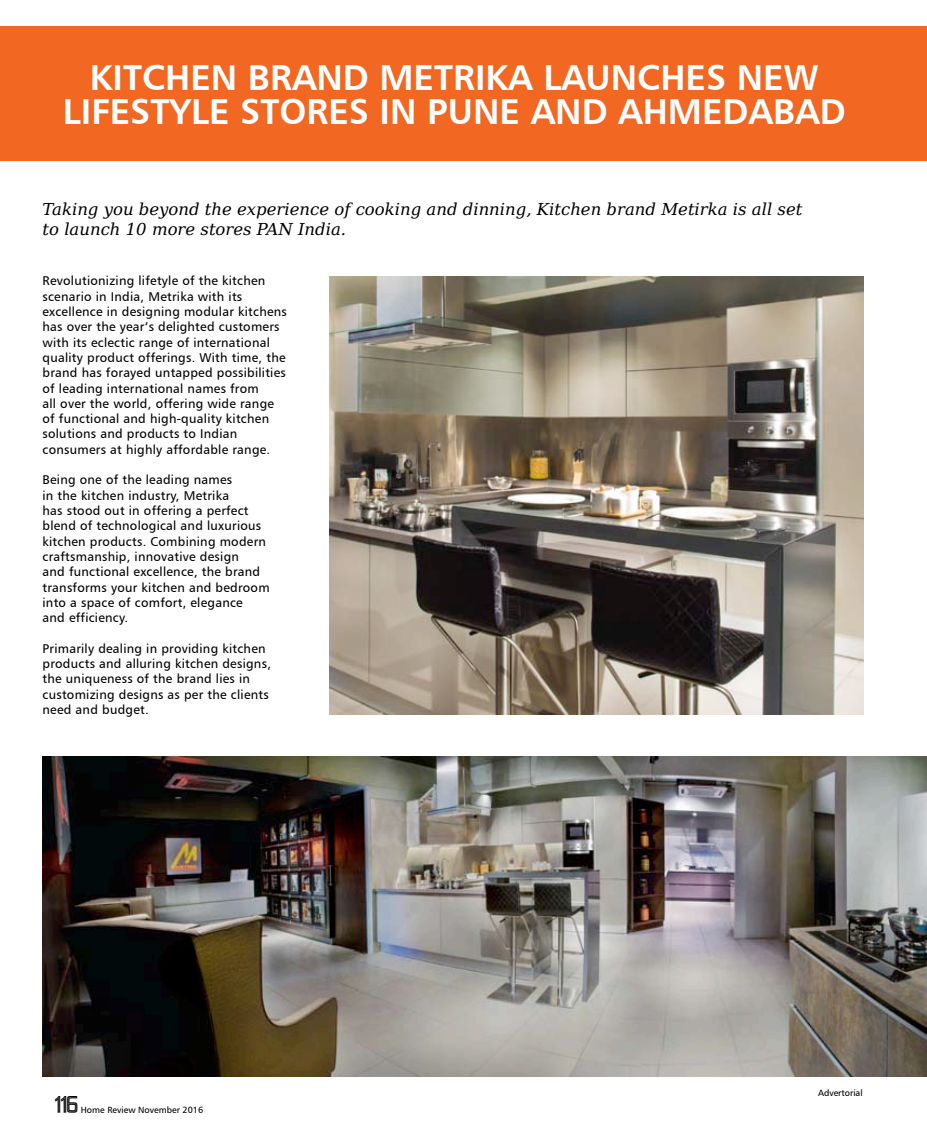
<style>
.page{position:relative;width:927px;height:1140px;background:#fff}
.page>*{position:absolute;margin:0;border:0;box-sizing:border-box;transform-origin:0 0}
.t1{font:36px/34.5px "Humanist 777 BT Bold B";color:#fff;text-align:center}
.t2{font:18px "Perforama";color:#000}
.t3{font:italic 16.5px/19.8px "DejaVu Serif";color:#000}
.t4{font:12.75px/15.3px "Humanist 777 BT Roman B";letter-spacing:.02em;color:#000}
.t5{font:9px "Humanist 777 BT Roman B";color:#000}
</style>
<div class="page">
<img style="left:330px;top:277px;width:533px;height:438px">
<img style="left:43px;top:756px;width:884px;height:320px">
<div style="left:0;top:26px;width:927px;height:135px;background:#f26721"></div>
<h1 class="t1" style="left:63px;top:59px;width:784px">KITCHEN BRAND METRIKA LAUNCHES NEW<br>LIFESTYLE STORES IN PUNE AND AHMEDABAD</h1>
<p class="t3" style="left:43px;top:198px;width:761px">Taking you beyond the experience of cooking and dinning, Kitchen brand Metirka is all set to launch 10 more stores PAN India.</p>
<p class="t4" style="left:43px;top:273px;width:246px">Revolutionizing lifetyle of the kitchen scenario in India, Metrika with its excellence in designing modular kitchens has over the year’s delighted customers with its eclectic range of international quality product offerings. With time, the brand has forayed untapped possibilities of leading international names from<br>all over the world, offering wide range of functional and high-quality kitchen solutions and products to Indian consumers at highly affordable range.</p>
<p class="t4" style="left:43px;top:472px;width:229px">Being one of the leading names<br>in the kitchen industry, Metrika<br>has stood out in offering a perfect blend of technological and luxurious kitchen products. Combining modern craftsmanship, innovative design<br>and functional excellence, the brand transforms your kitchen and bedroom into a space of comfort, elegance<br>and efficiency.</p>
<p class="t4" style="left:43px;top:640px;width:230px">Primarily dealing in providing kitchen products and alluring kitchen designs, the uniqueness of the brand lies in customizing designs as per the clients need and budget.</p>
<h2 class="t2" style="left:54px;top:1092px;width:25px">116</h2>
<p class="t5" style="left:81px;top:1103px;width:124px">Home Review November 2016</p>
<p class="t5" style="left:818px;top:1087px;width:46px">Advertorial</p>
</div>
